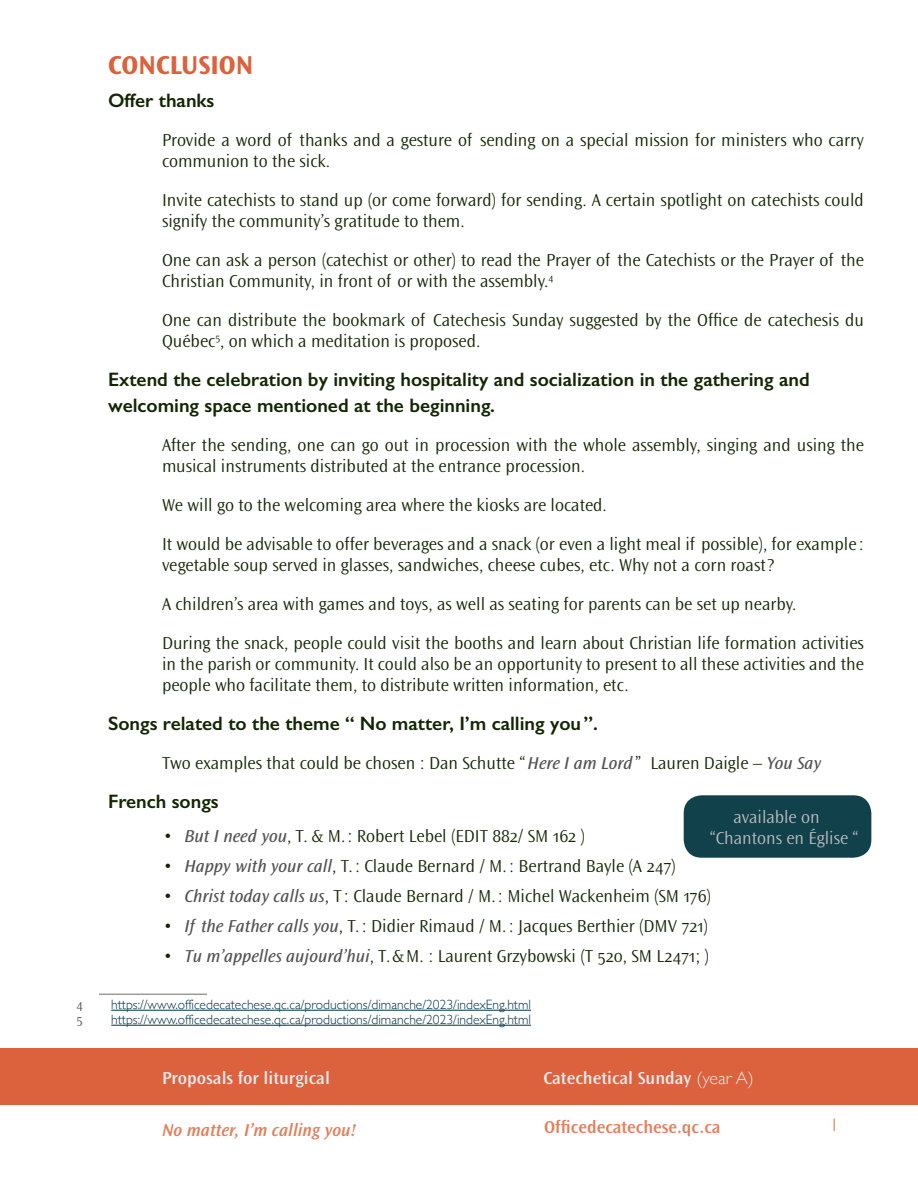
<style>
.page{position:relative;width:918px;height:1188px;background:#fff}
.page>*{position:absolute;margin:0;border:0;box-sizing:border-box;transform-origin:0 0}
.sous-titre_Ocean{font:27px "Ocean Sans MT Bold SC";color:#db623c}
.sous-titre_2{font:600 19.5px/25.5px "Gill Sans";color:#122502}
.tx_reg{font:18px/21px "Ocean Sans MT Light Os F";color:#122502}
.tx_reg_-_enumération{font:18px "Ocean Sans MT Light Os F";color:#122502}
.t1{font:600 18px "Ocean Sans";color:#e6e7e9}
.tx_irrégulier{font:18px/21px "Ocean Sans MT Light Os F";color:#bcbdc0}
.t2{font:italic 600 18px "Ocean Sans";color:#e37f5b}
.t3{font:600 18px "Ocean Sans";color:#e37f5b}
.t4{font:300 18px "Gill Sans";color:#db623c}
.note_bas_page{font:300 13.5px "Gill Sans";color:#003249}
.note_bas_page-2{font:13.5px "Ocean Sans MT Light Os F";color:#525253}
.s1{font-family:"Ocean Sans";font-style:italic;color:#525253}
.s2{font-family:"Gill Sans";font-weight:300}
</style>
<div class="page">
<div style="left:0;top:1049px;width:918px;height:56px;background:#db623c"></div>
<hr style="left:99px;top:994px;width:108px;height:1px;background:#6c6d70">
<hr style="left:111px;top:1010px;width:420px;height:1px;background:#003249">
<hr style="left:111px;top:1025px;width:420px;height:1px;background:#003249">
<div style="left:684px;top:795px;width:187px;height:63px;background:#11414a;border-radius:18px"></div>
<p class="sous-titre_Ocean" style="left:108px;top:50px;width:147px">CONCLUSION</p>
<p class="sous-titre_2" style="left:108px;top:88px;width:108px">Offer thanks</p>
<p class="tx_reg" style="left:162px;top:130px;width:703px">Provide a word of thanks and a gesture of sending on a special mission for ministers who carry communion to the sick.</p>
<p class="tx_reg" style="left:162px;top:190px;width:704px">Invite catechists to stand up (or come forward) for sending. A certain spotlight on catechists could signify the community’s gratitude to them.</p>
<p class="tx_reg" style="left:162px;top:250px;width:703px">One can ask a person (catechist or other) to read the Prayer of the Catechists or the Prayer of the<br>Christian Community, in front of or with the assembly.<sup>4</sup></p>
<p class="tx_reg" style="left:162px;top:310px;width:704px">One can distribute the bookmark of Catechesis Sunday suggested by the Office de catechesis du<br>Québec<sup>5</sup>, on which a meditation is proposed.</p>
<p class="sous-titre_2" style="left:108px;top:367px;width:703px">Extend the celebration by inviting hospitality and socialization in the gathering and welcoming space mentioned at the beginning.</p>
<p class="tx_reg" style="left:162px;top:435px;width:704px">After the sending, one can go out in procession with the whole assembly, singing and using the musical instruments distributed at the entrance procession.</p>
<p class="tx_reg" style="left:162px;top:495px;width:446px">We will go to the welcoming area where the kiosks are located.</p>
<p class="tx_reg" style="left:162px;top:534px;width:703px">It would be advisable to offer beverages and a snack (or even a light meal if possible), for example : vegetable soup served in glasses, sandwiches, cheese cubes, etc. Why not a corn roast?</p>
<p class="tx_reg" style="left:162px;top:594px;width:636px">A children’s area with games and toys, as well as seating for parents can be set up nearby.</p>
<p class="tx_reg" style="left:162px;top:633px;width:703px;text-align:justify">During the snack, people could visit the booths and learn about Christian life formation activities in the parish or community. It could also be an opportunity to present to all these activities and the people who facilitate them, to distribute written information, etc.</p>
<p class="sous-titre_2" style="left:108px;top:710px;width:492px">Songs related to the theme “ No matter, I’m calling you”.</p>
<p class="tx_reg" style="left:162px;top:753px;width:661px">Two examples that could be chosen : Dan Schutte “<span class="s1">Here I am Lord</span>” Lauren Daigle – <span class="s1">You Say</span></p>
<p class="sous-titre_2" style="left:108px;top:788px;width:112px">French songs</p>
<p class="tx_reg_-_enumération" style="left:164px;top:826px;width:423px">• <span class="s1">But I need you</span>, T. &amp; M.: Robert Lebel (EDIT 882/ SM 162 )</p>
<p class="tx_reg_-_enumération" style="left:164px;top:856px;width:514px">• <span class="s1">Happy with your call</span>, T.: Claude Bernard / M.: Bertrand Bayle (A 247)</p>
<p class="tx_reg_-_enumération" style="left:164px;top:886px;width:549px">• <span class="s1">Christ today calls us</span>, T : Claude Bernard / M.: Michel Wackenheim (SM 176)</p>
<p class="tx_reg_-_enumération" style="left:164px;top:916px;width:546px">• <span class="s1">If the Father calls you</span>, T.: Didier Rimaud / M.: Jacques Berthier (DMV 721)</p>
<p class="tx_reg_-_enumération" style="left:164px;top:946px;width:547px">• <span class="s1">Tu m’appelles aujourd’hui</span>, T.&amp;M. : Laurent Grzybowski (T 520, SM L2471; )</p>
<p class="tx_irrégulier" style="left:710px;top:807px;width:150px;text-indent:24px">available on “Chantons en Église “</p>
<p class="note_bas_page-2" style="left:76px;top:997px;width:8px">4</p>
<p class="note_bas_page" style="left:111px;top:994px;width:421px">https://www.officedecatechese.qc.ca/productions/dimanche/2023/indexEng.html</p>
<p class="note_bas_page-2" style="left:76px;top:1012px;width:8px">5</p>
<p class="note_bas_page" style="left:111px;top:1009px;width:421px">https://www.officedecatechese.qc.ca/productions/dimanche/2023/indexEng.html</p>
<p class="t1" style="left:162px;top:1069px;width:169px">Proposals for liturgical</p>
<p class="t1" style="left:543px;top:1068px;width:212px">Catechetical Sunday <span class="s2">(year A)</span></p>
<p class="t2" style="left:162px;top:1120px;width:196px">No matter, I’m calling you!</p>
<p class="t3" style="left:544px;top:1117px;width:178px">Officedecatechese.qc.ca</p>
<p class="t4" style="left:830px;top:1111px;width:10px">1</p>
</div>
